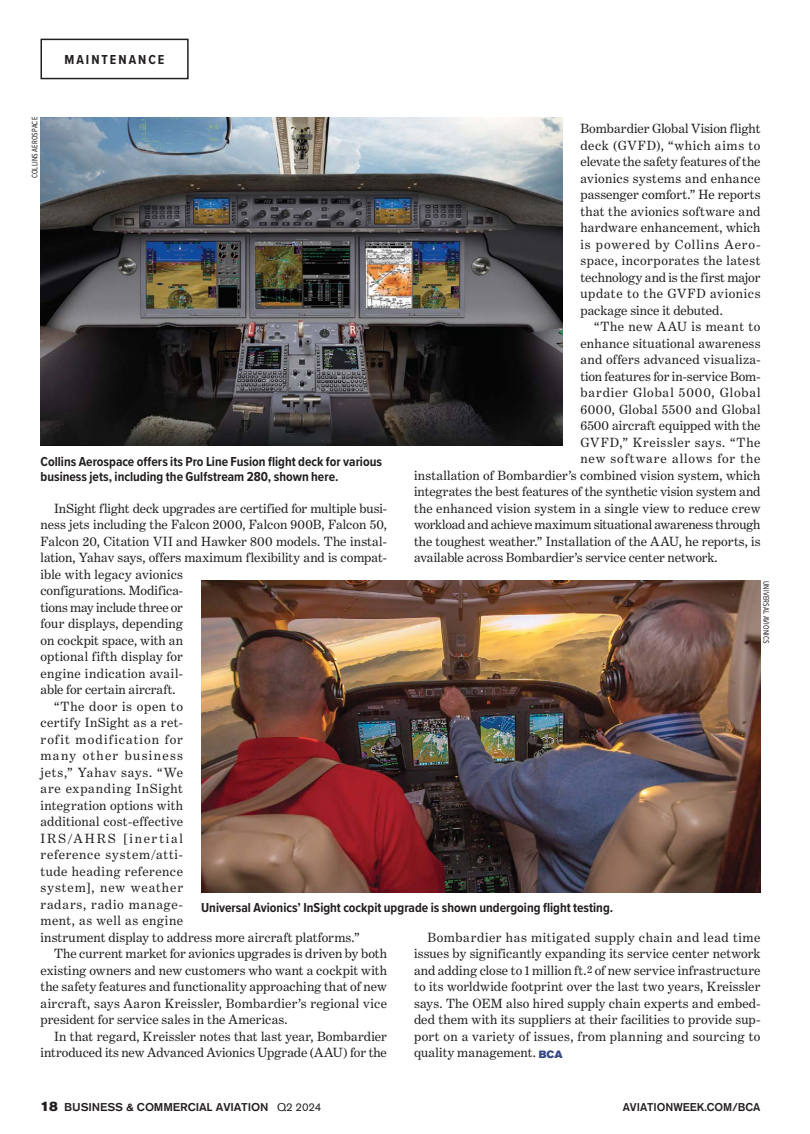
<style>
.page{position:relative;width:810px;height:1134px;background:#fff}
.page>*{position:absolute;margin:0;border:0;box-sizing:border-box;transform-origin:0 0}
.t1{font:13.5px/16.5px "Benton Modern Two";letter-spacing:.01em;color:#231f20;text-align:justify}
.t2{font:700 13.5px/15px "Proxima Nova Cond";color:#231f20}
.t3{font:13.5px "Benton Modern Two";letter-spacing:-.015em;color:#231f20}
.t4{font:13.5px "Benton Modern Two";letter-spacing:.06em;color:#231f20}
.t5{font:13.5px "Benton Modern Two";letter-spacing:.035em;color:#231f20}
.t6{font:13.5px "Benton Modern Two";letter-spacing:.055em;color:#231f20}
.t7{font:13.5px "Benton Modern Two";letter-spacing:-.01em;color:#231f20}
.t8{font:13.5px "Benton Modern Two";letter-spacing:.03em;color:#231f20}
.t9{font:13.5px "Benton Modern Two";letter-spacing:.05em;color:#231f20}
.t10{font:13.5px "Benton Modern Two";letter-spacing:.075em;color:#231f20}
.t11{font:13.5px "Benton Modern Two";letter-spacing:.04em;color:#231f20}
.t12{font:13.5px "Benton Modern Two";letter-spacing:.07em;color:#231f20}
.t13{font:13.5px "Benton Modern Two";letter-spacing:.095em;color:#231f20}
.t14{font:13.5px "Benton Modern Two";letter-spacing:.135em;color:#231f20}
.t15{font:700 13.5px "Proxima Nova Cond";letter-spacing:.15em;color:#231f20}
.t16{font:500 11.25px "Akzidenz Grotesk BE";letter-spacing:-.01em;color:#231f20;scale:1.05 1}
.t17{font:500 11.25px "Akzidenz Grotesk BE";letter-spacing:-.01em;color:#231f20}
.t18{font:8.25px "Proxima Nova Cond";letter-spacing:.025em;color:#231f20;scale:.9 1}
.s1{font-size:10.8px}
.s2{font-family:"Akzidenz Grotesk BE Super";font-size:10.5px;color:#364986}
.s3{font-family:"Akzidenz Grotesk BE Super";font-weight:400;font-size:13.5px}
.s4{font-weight:400}
</style>
<div class="page">
<div style="left:40px;top:39px;width:149px;height:40px;border:2px solid #231f20"></div>
<img style="left:40px;top:117px;width:522px;height:328px">
<img style="left:201px;top:581px;width:559px;height:311px">
<p class="t15" style="left:64px;top:49px;width:101px">MAINTENANCE</p>
<p class="t18" style="left:29px;top:178px;width:70px;rotate:-90deg">COLLINS AEROSPACE</p>
<p class="t1" style="left:580px;top:121px;width:182px">Bombardier Global Vision flight deck (GVFD), “which aims to elevate the safety features of the avionics systems and enhance passenger comfort.” He reports that the avionics software and hardware enhancement, which is powered by Collins Aero&shy;space, incorporates the latest technology and is the first major update to the GVFD avionics package since it debuted.</p>
<p class="t11" style="left:594px;top:319px;width:168px">“The new AAU is meant to</p>
<p class="t1" style="left:580px;top:335px;width:182px">enhance situational awareness</p>
<p class="t1" style="left:580px;top:351px;width:181px">and offers advanced visualiza-</p>
<p class="t1" style="left:580px;top:368px;width:181px">tion features for in-service Bom-</p>
<p class="t4" style="left:580px;top:385px;width:182px">bardier Global 5000, Global</p>
<p class="t8" style="left:580px;top:402px;width:181px">6000, Global 5500 and Global</p>
<p class="t1" style="left:580px;top:417px;width:181px">6500 aircraft equipped with the</p>
<p class="t9" style="left:580px;top:435px;width:181px">GVFD,” Kreissler says. “The</p>
<p class="t4" style="left:580px;top:451px;width:181px">new software allows for the</p>
<p class="t1" style="left:414px;top:467px;width:348px">installation of Bombardier’s combined vision system, which</p>
<p class="t1" style="left:414px;top:483px;width:348px">integrates the best features of the synthetic vision system and</p>
<p class="t1" style="left:414px;top:500px;width:348px">the enhanced vision system in a single view to reduce crew</p>
<p class="t3" style="left:414px;top:517px;width:348px">workload and achieve maximum situational awareness through</p>
<p class="t1" style="left:414px;top:533px;width:348px">the toughest weather.” Installation of the AAU, he reports, is</p>
<p class="t7" style="left:414px;top:550px;width:305px">available across Bombardier’s service center network.</p>
<p class="t2" style="left:40px;top:453px;width:343px">Collins Aerospace offers its Pro Line Fusion flight deck for various business jets, including the Gulfstream 280, shown here.</p>
<p class="t1" style="left:54px;top:500px;width:335px">InSight flight deck upgrades are certified for multiple busi-</p>
<p class="t1" style="left:40px;top:517px;width:348px">ness jets including the Falcon 2000, Falcon 900B, Falcon 50,</p>
<p class="t1" style="left:40px;top:533px;width:348px">Falcon 20, Citation VII and Hawker 800 models. The instal-</p>
<p class="t1" style="left:40px;top:550px;width:348px">lation, Yahav says, offers maximum flexibility and is compat-</p>
<p class="t1" style="left:40px;top:566px;width:144px">ible with legacy avionics</p>
<p class="t1" style="left:40px;top:583px;width:144px">configurations. Modifica-</p>
<p class="t3" style="left:40px;top:600px;width:144px">tions may include three or</p>
<p class="t1" style="left:40px;top:616px;width:144px">four displays, depending</p>
<p class="t1" style="left:40px;top:632px;width:144px">on cockpit space, with an</p>
<p class="t1" style="left:40px;top:649px;width:144px">optional fifth display for</p>
<p class="t5" style="left:40px;top:666px;width:144px">engine indication avail-</p>
<p class="t1" style="left:40px;top:682px;width:137px">able for certain aircraft.</p>
<p class="t9" style="left:54px;top:699px;width:131px">“The door is open to</p>
<p class="t8" style="left:40px;top:715px;width:144px">certify InSight as a ret-</p>
<p class="t10" style="left:40px;top:732px;width:144px">rofit modification for</p>
<p class="t13" style="left:40px;top:748px;width:144px">many other business</p>
<p class="t6" style="left:40px;top:765px;width:144px">jets,” Yahav says. “We</p>
<p class="t6" style="left:40px;top:781px;width:144px">are expanding InSight</p>
<p class="t1" style="left:40px;top:797px;width:144px">integration options with</p>
<p class="t1" style="left:40px;top:814px;width:144px">additional cost-effective</p>
<p class="t14" style="left:40px;top:831px;width:144px">IRS/AHRS [inertial</p>
<p class="t6" style="left:40px;top:847px;width:144px">reference system/atti-</p>
<p class="t5" style="left:40px;top:864px;width:144px">tude heading reference</p>
<p class="t12" style="left:40px;top:880px;width:144px">system], new weather</p>
<p class="t4" style="left:40px;top:897px;width:144px">radars, radio manage-</p>
<p class="t5" style="left:40px;top:913px;width:144px">ment, as well as engine</p>
<p class="t1" style="left:40px;top:929px;width:321px">instrument display to address more aircraft platforms.”</p>
<p class="t1" style="left:54px;top:946px;width:334px">The current market for avionics upgrades is driven by both</p>
<p class="t1" style="left:40px;top:962px;width:348px">existing owners and new customers who want a cockpit with</p>
<p class="t1" style="left:40px;top:979px;width:348px">the safety features and functionality approaching that of new</p>
<p class="t1" style="left:40px;top:995px;width:348px">aircraft, says Aaron Kreissler, Bombardier’s regional vice</p>
<p class="t1" style="left:40px;top:1012px;width:249px">president for service sales in the Americas.</p>
<p class="t1" style="left:54px;top:1028px;width:335px">In that regard, Kreissler notes that last year, Bombardier</p>
<p class="t1" style="left:40px;top:1045px;width:348px">introduced its new Advanced Avionics Upgrade (AAU) for the</p>
<p class="t18" style="left:772px;top:581px;width:72px;rotate:90deg">UNIVERSAL AVIONICS</p>
<p class="t2" style="left:201px;top:900px;width:414px">Universal Avionics’ InSight cockpit upgrade is shown undergoing flight testing.</p>
<p class="t1" style="left:414px;top:929px;width:348px;text-indent:14px">Bombardier has mitigated supply chain and lead time issues by significantly expanding its service center network and adding close to 1 million ft.<span class="s1">2</span> of new service infrastructure to its worldwide footprint over the last two years, Kreissler says. The OEM also hired supply chain experts and embed&shy;ded them with its suppliers at their facilities to provide sup&shy;port on a variety of issues, from planning and sourcing to quality management. <span class="s2">BCA</span></p>
<p class="t16" style="left:40px;top:1100px;width:269px"><span class="s3">18</span> BUSINESS &amp; COMMERCIAL AVIATION <span class="s4">Q2 2024</span></p>
<p class="t17" style="left:623px;top:1100px;width:139px">AVIATIONWEEK.COM/BCA</p>
</div>
